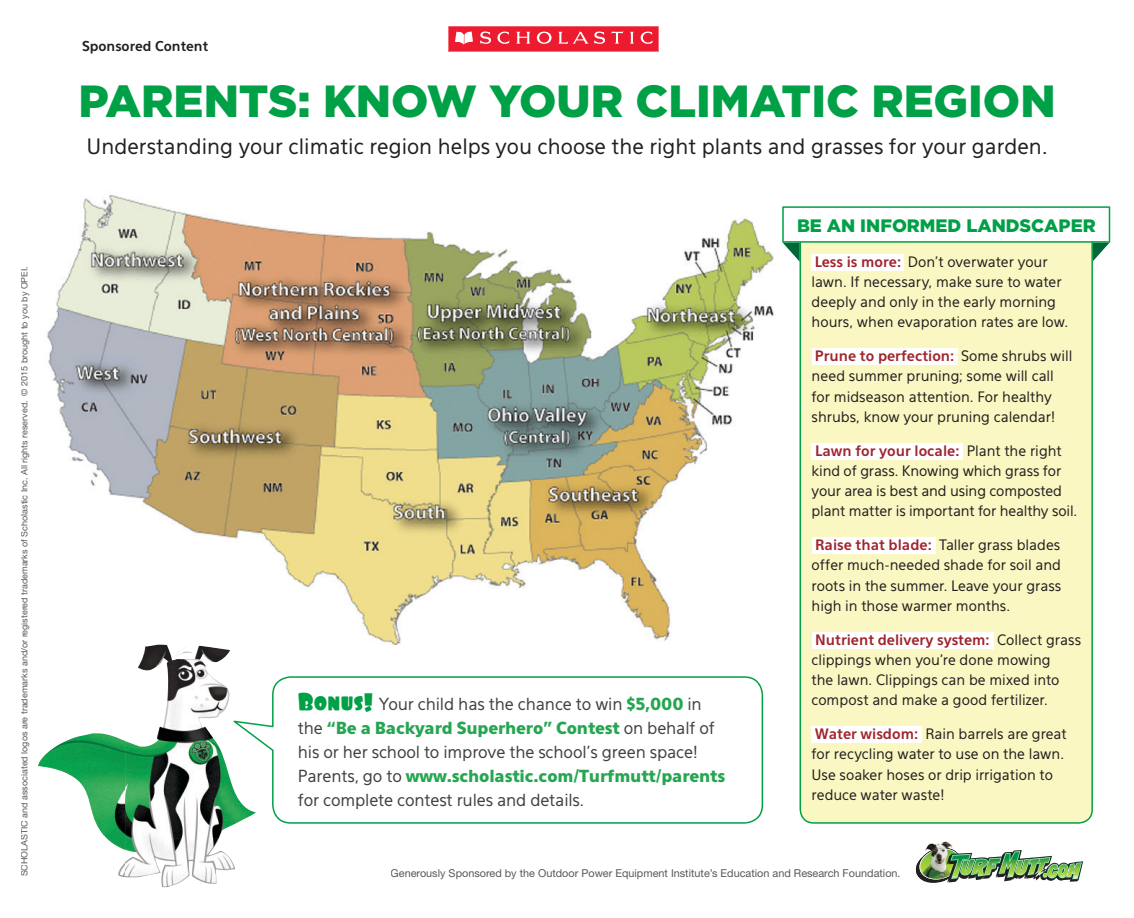
<style>
.page{position:relative;width:1134px;height:918px;background:#fff}
.page>*{position:absolute;margin:0;border:0;box-sizing:border-box;transform-origin:0 0}
.t1{font:900 45px "Gotham";color:#00a047}
.t2{font:21px "Eau Sans";color:#231f20}
.t3{font:900 18px "Gotham";color:#00a047}
.t4{font:16.5px/24px "Eau Sans";letter-spacing:-.01em;color:#414142}
.t5{font:14.25px/20.2px "Eau Sans";letter-spacing:-.005em;color:#231f20}
.t6{font:700 13.5px "Eau Sans";color:#231f20}
.t7{font:10.8px "Helvetica Neue";color:#58595b}
.t8{font:9px "Helvetica Neue";color:#58595b}
.s1{font-family:"Foo";font-size:25.5px;color:#00a047}
.s2{font-weight:900;color:#26a652}
.s3{font-weight:700;color:#a0252e}
</style>
<div class="page">
<img style="left:930px;top:841px;width:21px;height:3px">
<img style="left:915px;top:844px;width:168px;height:39px">
<img style="left:47px;top:194px;width:727px;height:450px">
<svg style="left:448px;top:26px;width:211px;height:26px;background:#ef3c4d"></svg>
<img style="left:125px;top:645px;width:105px;height:97px">
<img style="left:38px;top:733px;width:87px;height:57px">
<img style="left:125px;top:742px;width:110px;height:97px">
<img style="left:85px;top:790px;width:40px;height:87px">
<img style="left:125px;top:839px;width:110px;height:48px">
<svg style="left:233px;top:676px;width:530px;height:148px"></svg>
<div style="left:800px;top:262px;width:293px;height:562px;background:#faf7c2"></div>
<svg style="left:782px;top:206px;width:328px;height:56px"></svg>
<div style="left:812px;top:254px;width:92px;height:16px;background:#fff"></div>
<div style="left:812px;top:348px;width:145px;height:17px;background:#fff"></div>
<div style="left:812px;top:443px;width:151px;height:16px;background:#fff"></div>
<div style="left:812px;top:537px;width:124px;height:17px;background:#fff"></div>
<div style="left:812px;top:632px;width:181px;height:16px;background:#fff"></div>
<div style="left:812px;top:726px;width:110px;height:17px;background:#fff"></div>
<p class="t8" style="left:19px;top:876px;width:611px;rotate:-90deg">SCHOLASTIC and associated logos are trademarks and/or registered trademarks of Scholastic Inc. All rights reserved. © 2015 brought to you by OPEI.</p>
<p class="t6" style="left:82px;top:38px;width:128px">Sponsored Content</p>
<h1 class="t1" style="left:78px;top:70px;width:979px">PARENTS: KNOW YOUR CLIMATIC REGION</h1>
<h2 class="t2" style="left:86px;top:134px;width:962px">Understanding your climatic region helps you choose the right plants and grasses for your garden.</h2>
<p class="t4" style="left:298px;top:692px;width:429px"><span class="s1">Bonus!</span> Your child has the chance to win <span class="s2">$5,000</span> in the <span class="s2">“Be a Backyard Superhero” Contest</span> on behalf of his or her school to improve the school’s green space!<br>Parents, go to <span class="s2">www.scholastic.com/Turfmutt/parents </span>for complete contest rules and details.</p>
<p class="t3" style="left:797px;top:213px;width:300px">BE AN INFORMED LANDSCAPER</p>
<p class="t5" style="left:812px;top:251px;width:258px"><span class="s3">Less is more:</span> Don’t overwater your lawn. If necessary, make sure to water deeply and only in the early morning hours, when evaporation rates are low.</p>
<p class="t5" style="left:812px;top:346px;width:262px"><span class="s3">Prune to perfection:</span> Some shrubs will need summer pruning; some will call for midseason attention. For healthy shrubs, know your pruning calendar!</p>
<p class="t5" style="left:812px;top:440px;width:267px"><span class="s3">Lawn for your locale:</span> Plant the right kind of grass. Knowing which grass for your area is best and using composted plant matter is important for healthy soil.</p>
<p class="t5" style="left:812px;top:535px;width:251px;text-align:justify"><span class="s3">Raise that blade:</span> Taller grass blades offer much-needed shade for soil and roots in the summer. Leave your grass high in those warmer months.</p>
<p class="t5" style="left:812px;top:629px;width:271px"><span class="s3">Nutrient delivery system:</span> Collect grass clippings when you’re done mowing<br>the lawn. Clippings can be mixed into compost and make a good fertilizer.</p>
<p class="t5" style="left:812px;top:724px;width:257px"><span class="s3">Water wisdom:</span> Rain barrels are great for recycling water to use on the lawn.<br>Use soaker hoses or drip irrigation to reduce water waste!</p>
<p class="t7" style="left:391px;top:867px;width:512px">Generously Sponsored by the Outdoor Power Equipment Institute’s Education and Research Foundation.</p>
</div>
